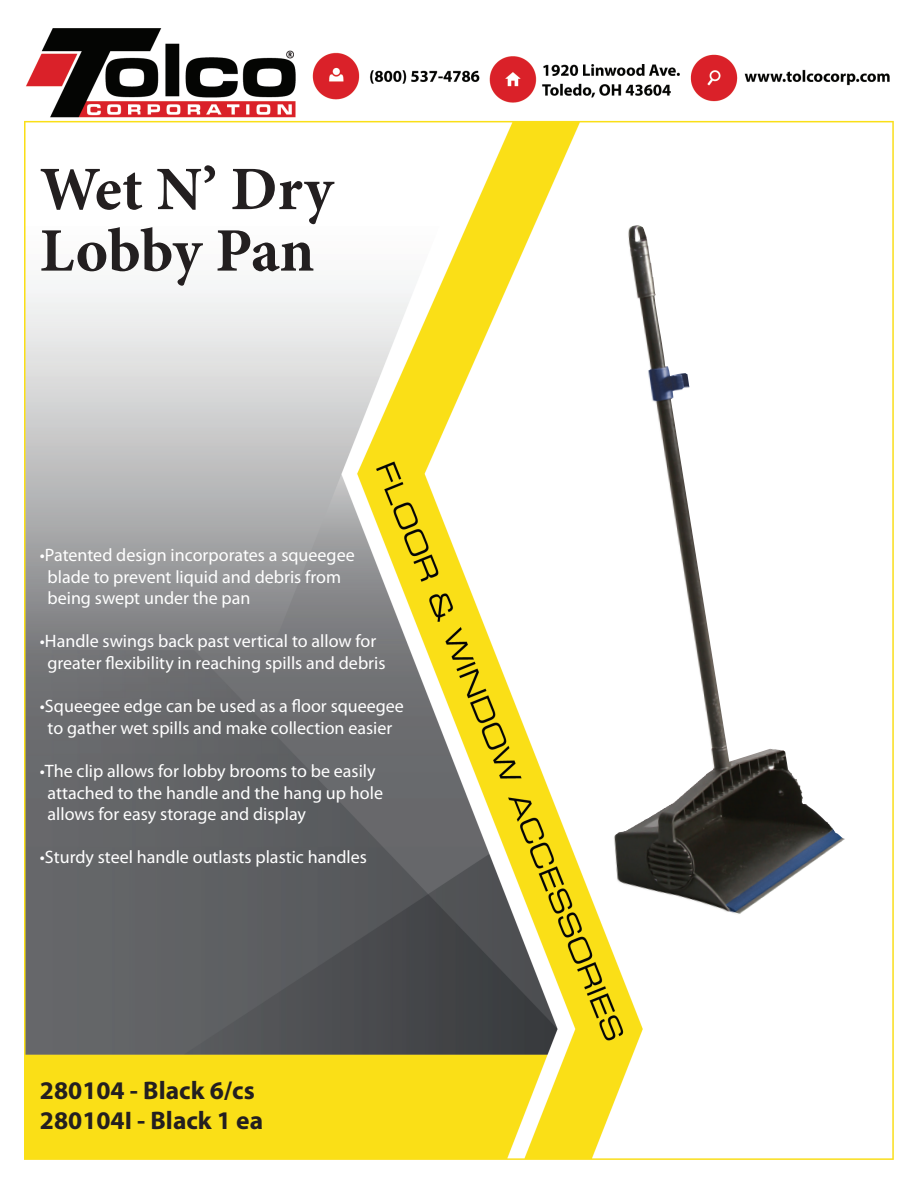
<style>
.page{position:relative;width:918px;height:1188px;background:#fff}
.page>*{position:absolute;margin:0;border:0;box-sizing:border-box;transform-origin:0 0}
.t1{font:700 61.8px/61.5px "Minion Pro";letter-spacing:-.005em;color:#231f20}
.t2{font:700 25.5px/30.6px "Myriad Pro";color:#231f20}
.t3{font:18px/21.6px "Myriad Pro";color:#fff}
</style>
<div class="page">
<img style="left:24px;top:28px;width:870px;height:1131px">
<img style="left:627px;top:230px;width:86px;height:573px">
<h1 class="t1" style="left:40px;top:158px;width:295px">Wet N’ Dry<br>Lobby Pan</h1>
<p class="t3" style="left:48px;top:544px;width:309px;text-indent:-8px">•Patented design incorporates a squeegee blade to prevent liquid and debris from being swept under the pan</p>
<p class="t3" style="left:40px;top:630px;width:347px;text-align:center">•Handle swings back past vertical to allow for greater flexibility in reaching spills and debris</p>
<p class="t3" style="left:40px;top:695px;width:366px;text-align:center">•Squeegee edge can be used as a floor squeegee to gather wet spills and make collection easier</p>
<p class="t3" style="left:48px;top:760px;width:337px;text-indent:-8px">•The clip allows for lobby brooms to be easily attached to the handle and the hang up hole allows for easy storage and display</p>
<p class="t3" style="left:40px;top:846px;width:329px">•Sturdy steel handle outlasts plastic handles</p>
<h2 class="t2" style="left:40px;top:1074px;width:225px">280104 - Black 6/cs<br>280104I - Black 1 ea</h2>
</div>
